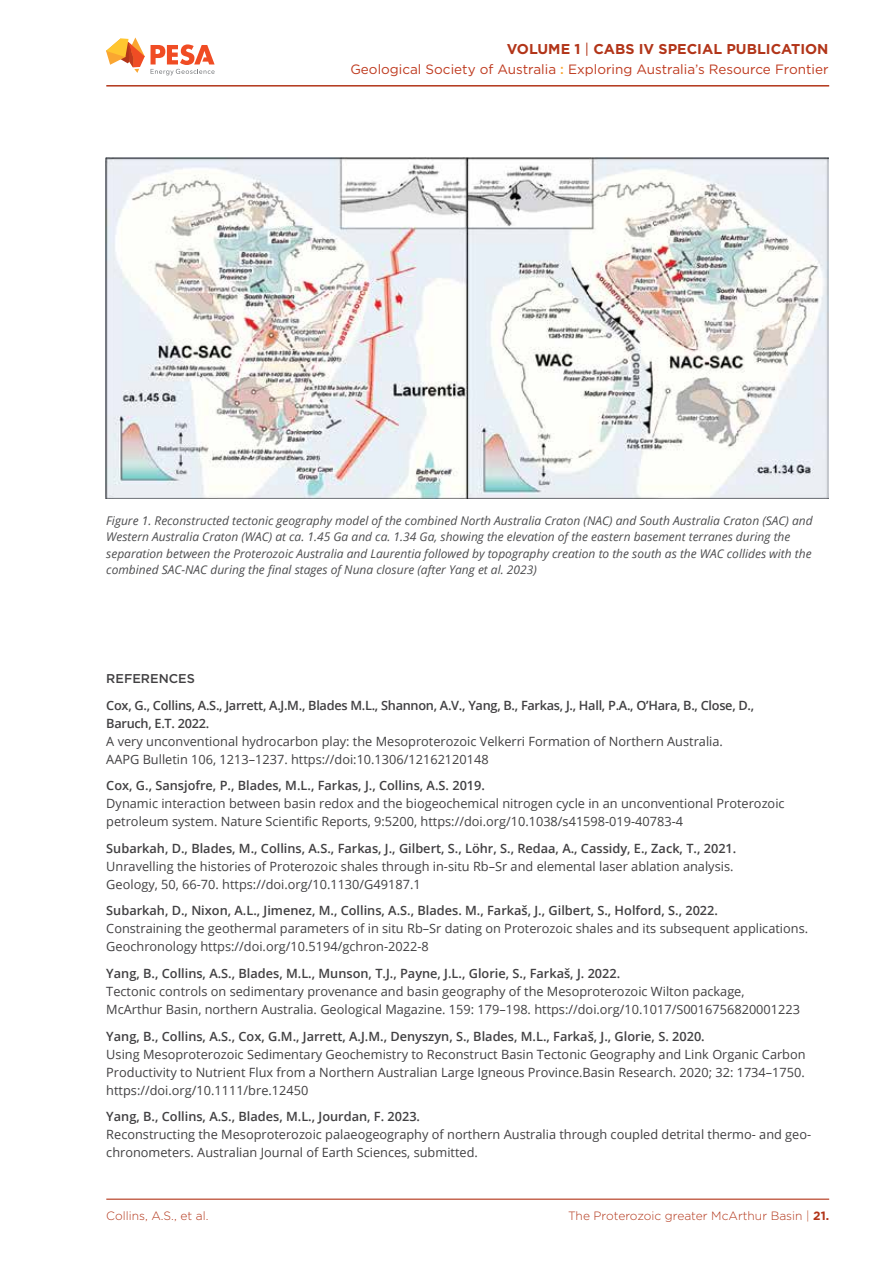
<style>
.page{position:relative;width:893px;height:1263px;background:#fff}
.page>*{position:absolute;margin:0;border:0;box-sizing:border-box;transform-origin:0 0}
.t1{font:700 14.25px "Gotham";color:#b23519}
.t2{font:13.5px "Gotham";color:#be3a1f}
.t3{font:12.75px/18px "Open Sans";color:#414042}
.t4{font:600 12.75px "Open Sans";color:#414042}
.t5{font:600 12.75px/18px "Open Sans";letter-spacing:-.02em;color:#414042}
.t6{font:500 12.75px "Gotham";color:#414042}
.t7{font:italic 12px/16.5px "Open Sans";color:#4d4d4f}
.t8{font:300 12px "Gotham";color:#b23519}
.s1{font-weight:400}
.s2{font-weight:500;color:#faa631}
.s3{color:#bd512f}
.s4{font-weight:700}
</style>
<div class="page">
<img style="left:106px;top:157px;width:722px;height:341px">
<hr style="left:106px;top:85px;width:723px;height:2px;background:#b23519">
<svg style="left:106px;top:37px;width:109px;height:39px"></svg>
<hr style="left:106px;top:1198px;width:723px;height:2px;background:#b23519">
<p class="t1" style="left:507px;top:39px;width:323px">VOLUME 1 <span class="s1">|</span> CABS IV SPECIAL PUBLICATION</p>
<p class="t2" style="left:350px;top:61px;width:480px">Geological Society of Australia <span class="s2">:</span> Exploring Australia’s Resource Frontier</p>
<p class="t7" style="left:106px;top:512px;width:708px">Figure 1. Reconstructed tectonic geography model of the combined North Australia Craton (NAC) and South Australia Craton (SAC) and Western Australia Craton (WAC) at ca. 1.45 Ga and ca. 1.34 Ga, showing the elevation of the eastern basement terranes during the separation between the Proterozoic Australia and Laurentia followed by topography creation to the south as the WAC collides with the combined SAC-NAC during the final stages of Nuna closure (after Yang et al. 2023)</p>
<p class="t6" style="left:106px;top:670px;width:90px">REFERENCES</p>
<p class="t5" style="left:106px;top:696px;width:649px">Cox, G., Collins, A.S., Jarrett, A.J.M., Blades M.L., Shannon, A.V., Yang, B., Farkas, J., Hall, P.A., O’Hara, B., Close, D.,<br>Baruch, E.T. 2022.</p>
<p class="t3" style="left:106px;top:732px;width:618px">A very unconventional hydrocarbon play: the Mesoproterozoic Velkerri Formation of Northern Australia.<br>AAPG Bulletin 106, 1213–1237. https://doi:10.1306/12162120148</p>
<p class="t4" style="left:106px;top:777px;width:380px">Cox, G., Sansjofre, P., Blades, M.L., Farkas, J., Collins, A.S. 2019.</p>
<p class="t3" style="left:106px;top:794px;width:680px">Dynamic interaction between basin redox and the biogeochemical nitrogen cycle in an unconventional Proterozoic petroleum system. Nature Scientific Reports, 9:5200, https://doi.org/10.1038/s41598-019-40783-4</p>
<p class="t4" style="left:106px;top:839px;width:632px">Subarkah, D., Blades, M., Collins, A.S., Farkas, J., Gilbert, S., Löhr, S., Redaa, A., Cassidy, E., Zack, T., 2021.</p>
<p class="t3" style="left:106px;top:857px;width:629px">Unravelling the histories of Proterozoic shales through in-situ Rb–Sr and elemental laser ablation analysis.<br>Geology, 50, 66-70. https://doi.org/10.1130/G49187.1</p>
<p class="t4" style="left:106px;top:902px;width:613px">Subarkah, D., Nixon, A.L., Jimenez, M., Collins, A.S., Blades. M., Farkaš, J., Gilbert, S., Holford, S., 2022.</p>
<p class="t3" style="left:106px;top:919px;width:703px">Constraining the geothermal parameters of in situ Rb–Sr dating on Proterozoic shales and its subsequent applications.<br>Geochronology https://doi.org/10.5194/gchron-2022-8</p>
<p class="t4" style="left:106px;top:964px;width:515px">Yang, B., Collins, A.S., Blades, M.L., Munson, T.J., Payne, J.L., Glorie, S., Farkaš, J. 2022.</p>
<p class="t3" style="left:106px;top:982px;width:695px">Tectonic controls on sedimentary provenance and basin geography of the Mesoproterozoic Wilton package,<br>McArthur Basin, northern Australia. Geological Magazine. 159: 179–198. https://doi.org/10.1017/S0016756820001223</p>
<p class="t4" style="left:106px;top:1027px;width:600px">Yang, B., Collins, A.S., Cox, G.M., Jarrett, A.J.M., Denyszyn, S., Blades, M.L., Farkaš, J., Glorie, S. 2020.</p>
<p class="t3" style="left:106px;top:1044px;width:701px;text-align:justify">Using Mesoproterozoic Sedimentary Geochemistry to Reconstruct Basin Tectonic Geography and Link Organic Carbon Productivity to Nutrient Flux from a Northern Australian Large Igneous Province.Basin Research. 2020; 32: 1734–1750. https://doi.org/10.1111/bre.12450</p>
<p class="t4" style="left:106px;top:1108px;width:315px">Yang, B., Collins, A.S., Blades, M.L., Jourdan, F. 2023.</p>
<p class="t3" style="left:106px;top:1125px;width:706px">Reconstructing the Mesoproterozoic palaeogeography of northern Australia through coupled detrital thermo- and geo&shy;chronometers. Australian Journal of Earth Sciences, submitted.</p>
<p class="t8" style="left:106px;top:1208px;width:104px">Collins, A.S., et al.</p>
<p class="t8" style="left:568px;top:1208px;width:263px">The Proterozoic greater McArthur Basin <span class="s3">|</span> <span class="s4">21.</span></p>
</div>
